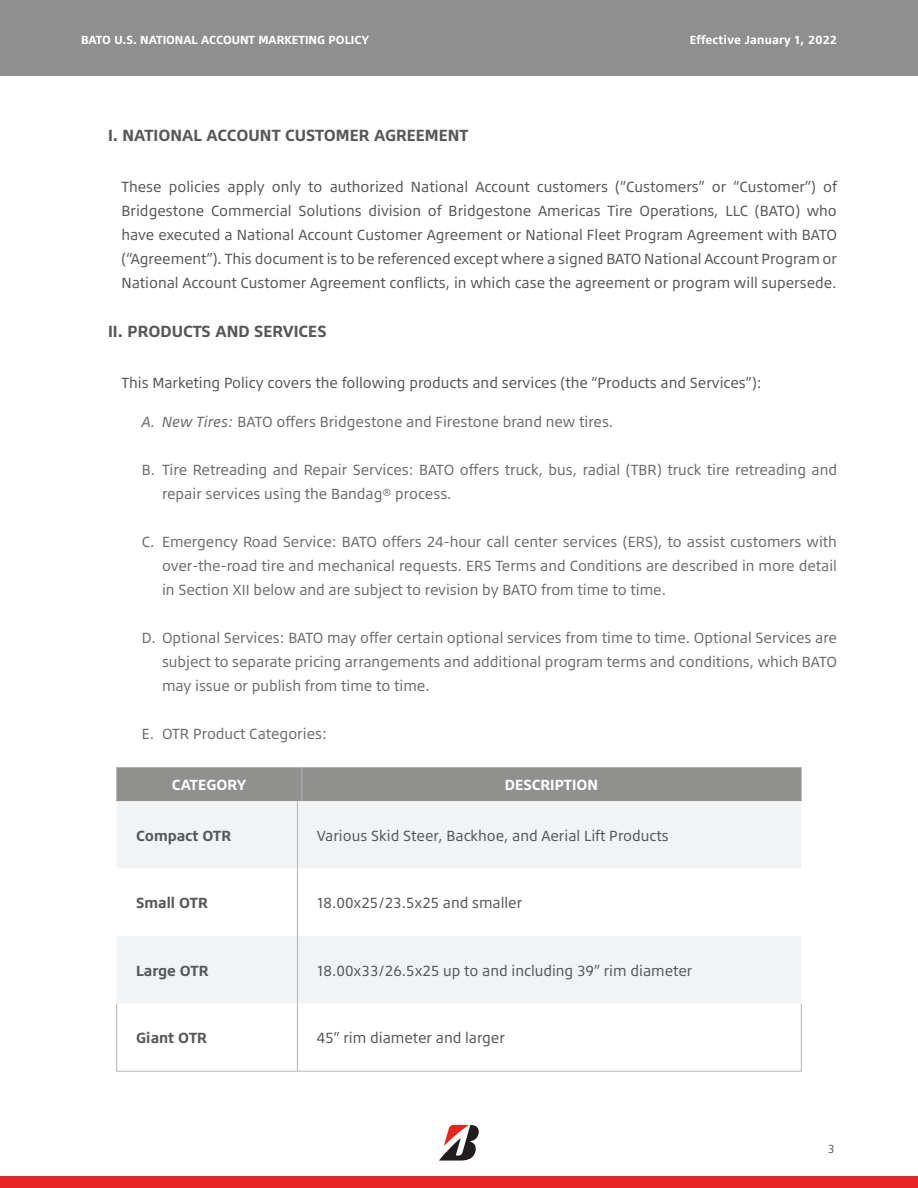
<style>
.page{position:relative;width:918px;height:1188px;background:#fff}
.page>*{position:absolute;margin:0;border:0;box-sizing:border-box;transform-origin:0 0}
.Paragraph_Style_1{font:700 16.5px "Bridgestone Type";color:#57585a}
.Paragraph_Style_1-2{font:15px/24px "Bridgestone Type";color:#57585a;text-align:justify}
.t1{font:15px/24px "Bridgestone Type";color:#6c6d70;text-align:justify}
.t2{font:700 15px "Bridgestone Type";color:#57585a}
.t3{font:700 15px "Bridgestone Type";color:#fff}
.t4{font:700 12px "Bridgestone Type";color:#fff}
.t5{font:700 12px "Bridgestone Type";letter-spacing:.02em;color:#fff}
.t6{font:12px "Bridgestone Type";color:#636366}
.s1{font-style:italic}
</style>
<div class="page">
<svg style="left:439px;top:1125px;width:40px;height:36px"></svg>
<div style="left:0;top:1176px;width:918px;height:12px;background:#e72326"></div>
<div style="left:0;top:0;width:918px;height:76px;background:#8f8f8f"></div>
<div style="left:117px;top:801px;width:684px;height:68px;background:#f2f3f4"></div>
<div style="left:117px;top:936px;width:684px;height:68px;background:#f2f3f4"></div>
<svg style="left:117px;top:1004px;width:684px;height:67px"></svg>
<hr style="left:116px;top:768px;width:1px;height:33px;background:#b2b3b7">
<div style="left:117px;top:767px;width:684px;height:34px;background:#90908f"></div>
<hr style="left:302px;top:767px;width:499px;height:1px;background:#b2b3b7">
<hr style="left:302px;top:768px;width:1px;height:33px;background:#b2b3b7">
<hr style="left:801px;top:768px;width:1px;height:33px;background:#b2b3b7">
<hr style="left:297px;top:801px;width:1px;height:68px;background:#b2b4b6">
<hr style="left:297px;top:869px;width:1px;height:67px;background:#b2b4b6">
<hr style="left:297px;top:936px;width:1px;height:68px;background:#b2b4b6">
<hr style="left:297px;top:1004px;width:1px;height:67px;background:#b2b4b6">
<hr style="left:116px;top:1004px;width:1px;height:67px;background:#b2b4b6">
<hr style="left:801px;top:1004px;width:1px;height:67px;background:#b2b4b6">
<hr style="left:117px;top:1071px;width:180px;height:1px;background:#b2b4b6">
<hr style="left:302px;top:1071px;width:499px;height:1px;background:#b2b4b6">
<p class="t4" style="left:81px;top:33px;width:290px">BATO U.S. NATIONAL ACCOUNT MARKETING POLICY</p>
<p class="t5" style="left:690px;top:33px;width:149px">Effective January 1, 2022</p>
<p class="Paragraph_Style_1" style="left:108px;top:125px;width:362px">I. NATIONAL ACCOUNT CUSTOMER AGREEMENT</p>
<p class="Paragraph_Style_1-2" style="left:122px;top:174px;width:717px">These policies apply only to authorized National Account customers (“Customers” or “Customer”) of Bridgestone Commercial Solutions division of Bridgestone Americas Tire Operations, LLC (BATO) who have executed a National Account Customer Agreement or National Fleet Program Agreement with BATO (“Agreement”). This document is to be referenced except where a signed BATO National Account Program or National Account Customer Agreement conflicts, in which case the agreement or program will supersede.</p>
<p class="Paragraph_Style_1" style="left:108px;top:321px;width:220px">II. PRODUCTS AND SERVICES</p>
<p class="Paragraph_Style_1-2" style="left:122px;top:371px;width:642px">This Marketing Policy covers the following products and services (the “Products and Services”):</p>
<p class="t1" style="left:142px;top:410px;width:473px"><span class="s1">A. New Tires:</span> BATO offers Bridgestone and Firestone brand new tires.</p>
<p class="t1" style="left:162px;top:458px;width:677px;text-indent:-20px">B. Tire Retreading and Repair Services: BATO offers truck, bus, radial (TBR) truck tire retreading and repair services using the Bandag® process.</p>
<p class="t1" style="left:162px;top:530px;width:677px;text-indent:-20px">C. Emergency Road Service: BATO offers 24-hour call center services (ERS), to assist customers with over-the-road tire and mechanical requests. ERS Terms and Conditions are described in more detail in Section XII below and are subject to revision by BATO from time to time.</p>
<p class="t1" style="left:162px;top:626px;width:677px;text-indent:-20px">D. Optional Services: BATO may offer certain optional services from time to time. Optional Services are subject to separate pricing arrangements and additional program terms and conditions, which BATO may issue or publish from time to time.</p>
<p class="t1" style="left:142px;top:722px;width:187px">E. OTR Product Categories:</p>
<p class="t3" style="left:172px;top:775px;width:76px">CATEGORY</p>
<p class="t3" style="left:505px;top:775px;width:95px">DESCRIPTION</p>
<p class="t2" style="left:136px;top:826px;width:96px">Compact OTR</p>
<p class="Paragraph_Style_1-2" style="left:317px;top:823px;width:353px">Various Skid Steer, Backhoe, and Aerial Lift Products</p>
<p class="t2" style="left:136px;top:893px;width:73px">Small OTR</p>
<p class="Paragraph_Style_1-2" style="left:317px;top:891px;width:207px">18.00x25/23.5x25 and smaller</p>
<p class="t2" style="left:136px;top:961px;width:74px">Large OTR</p>
<p class="Paragraph_Style_1-2" style="left:317px;top:958px;width:377px">18.00x33/26.5x25 up to and including 39” rim diameter</p>
<p class="t2" style="left:136px;top:1028px;width:72px">Giant OTR</p>
<p class="Paragraph_Style_1-2" style="left:317px;top:1026px;width:189px">45” rim diameter and larger</p>
<p class="t6" style="left:828px;top:1142px;width:8px">3</p>
</div>
